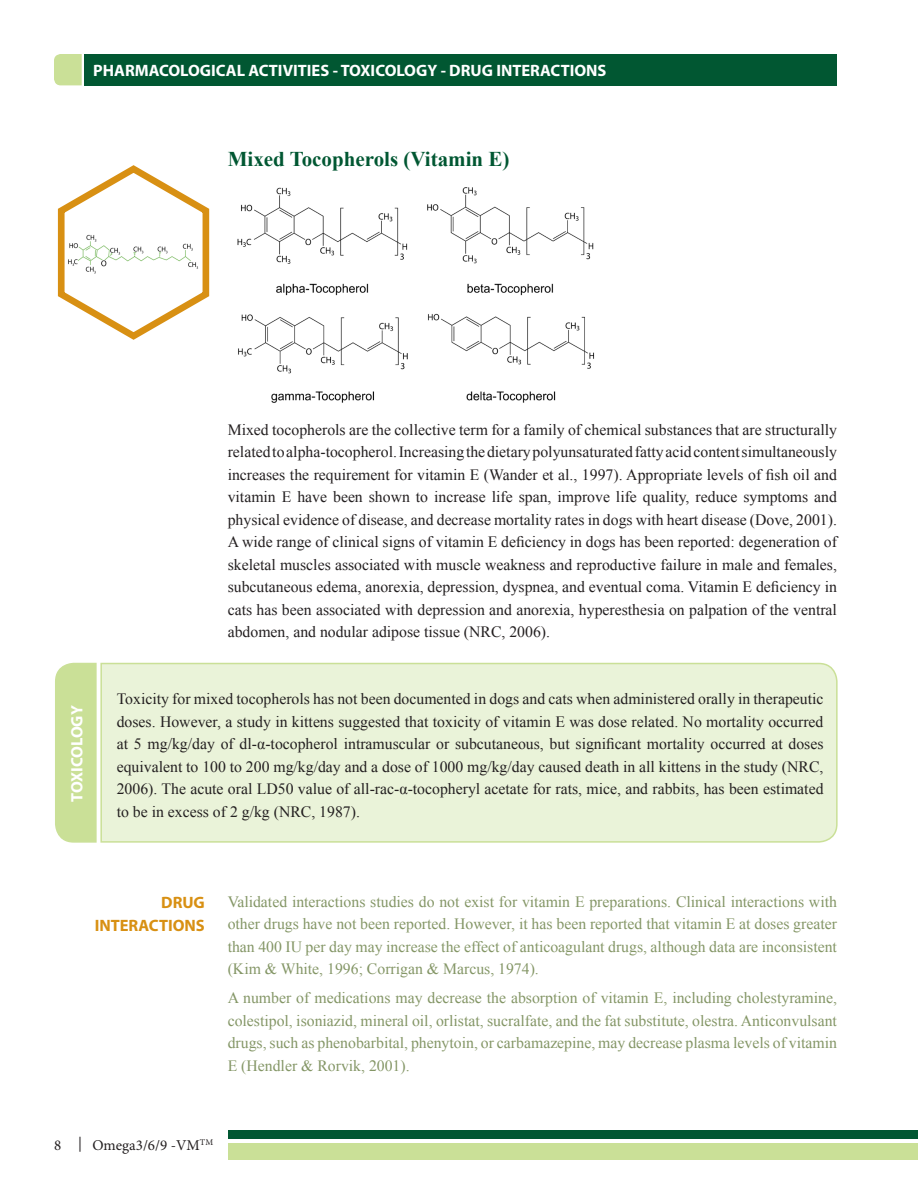
<style>
.page{position:relative;width:918px;height:1188px;background:#fff}
.page>*{position:absolute;margin:0;border:0;box-sizing:border-box;transform-origin:0 0}
.t1{font:700 21px "Times New Roman";color:#015732}
.t2{font:700 16.5px "Myriad Pro";color:#fff}
.t3{font:700 16.5px/22.5px "Myriad Pro";color:#d89013;text-align:right}
.t4{font:15.75px/22.5px "Times New Roman";color:#231f20;text-align:justify}
.t5{font:15.75px/22.5px "Times New Roman";color:#849666;text-align:justify}
.t6{font:15px "Minion Pro";color:#231f20}
</style>
<div class="page">
<div style="left:228px;top:1130px;width:690px;height:9px;background:#015732"></div>
<div style="left:228px;top:1143px;width:690px;height:16px;background:#cae097"></div>
<div style="left:84px;top:54px;width:753px;height:31px;background:#015732"></div>
<svg style="left:54px;top:54px;width:28px;height:31px"></svg>
<svg style="left:57px;top:165px;width:153px;height:175px"></svg>
<div style="left:100px;top:662px;width:738px;height:181px;background:#eaf3d9"></div>
<div style="left:55px;top:662px;width:42px;height:181px;background:#cae097"></div>
<img style="left:67px;top:231px;width:134px;height:44px">
<img style="left:237px;top:187px;width:357px;height:109px">
<img style="left:238px;top:313px;width:357px;height:90px">
<p class="t2" style="left:93px;top:60px;width:515px">PHARMACOLOGICAL ACTIVITIES - TOXICOLOGY - DRUG INTERACTIONS</p>
<h1 class="t1" style="left:228px;top:144px;width:283px">Mixed Tocopherols (Vitamin E)</h1>
<p class="t2" style="left:66px;top:802px;width:98px;rotate:-90deg">TOXICOLOGY</p>
<p class="t4" style="left:228px;top:418px;width:611px">Mixed tocopherols are the collective term for a family of chemical substances that are structurally related to alpha-tocopherol. Increasing the dietary polyunsaturated fatty acid content simultaneously increases the requirement for vitamin E (Wander et al., 1997). Appropriate levels of fish oil and vitamin E have been shown to increase life span, improve life quality, reduce symptoms and physical evidence of disease, and decrease mortality rates in dogs with heart disease (Dove, 2001).<br>A wide range of clinical signs of vitamin E deficiency in dogs has been reported: degeneration of skeletal muscles associated with muscle weakness and reproductive failure in male and females, subcutaneous edema, anorexia, depression, dyspnea, and eventual coma. Vitamin E deficiency in cats has been associated with depression and anorexia, hyperesthesia on palpation of the ventral abdomen, and nodular adipose tissue (NRC, 2006).</p>
<p class="t4" style="left:117px;top:687px;width:708px">Toxicity for mixed tocopherols has not been documented in dogs and cats when administered orally in therapeutic doses. However, a study in kittens suggested that toxicity of vitamin E was dose related. No mortality occurred at 5 mg/kg/day of dl-α-tocopherol intramuscular or subcutaneous, but significant mortality occurred at doses equivalent to 100 to 200 mg/kg/day and a dose of 1000 mg/kg/day caused death in all kittens in the study (NRC, 2006). The acute oral LD50 value of all-rac-α-tocopheryl acetate for rats, mice, and rabbits, has been estimated to be in excess of 2 g/kg (NRC, 1987).</p>
<p class="t3" style="left:95px;top:891px;width:112px">DRUG<br>INTERACTIONS</p>
<p class="t5" style="left:228px;top:890px;width:611px">Validated interactions studies do not exist for vitamin E preparations. Clinical interactions with other drugs have not been reported. However, it has been reported that vitamin E at doses greater than 400 IU per day may increase the effect of anticoagulant drugs, although data are inconsistent (Kim &amp; White, 1996; Corrigan &amp; Marcus, 1974).</p>
<p class="t5" style="left:228px;top:987px;width:611px">A number of medications may decrease the absorption of vitamin E, including cholestyramine, colestipol, isoniazid, mineral oil, orlistat, sucralfate, and the fat substitute, olestra. Anticonvulsant drugs, such as phenobarbital, phenytoin, or carbamazepine, may decrease plasma levels of vitamin E (Hendler &amp; Rorvik, 2001).</p>
<p class="t6" style="left:54px;top:1135px;width:161px">8 | Omega3/6/9 -VM<sup>TM</sup></p>
</div>
